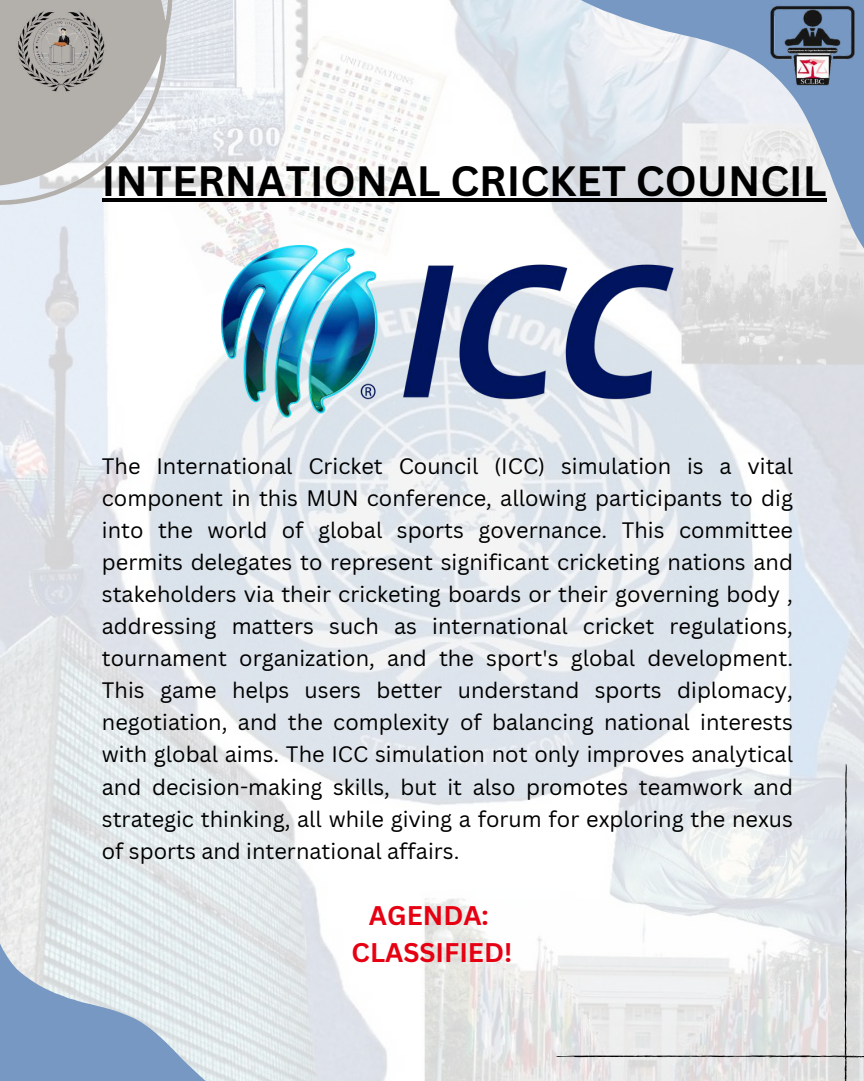
<style>
.page{position:relative;width:864px;height:1081px;background:#fff}
.page>*{position:absolute;margin:0;border:0;box-sizing:border-box;transform-origin:0 0}
.t1{font:700 41.25px "Canva Sans";color:#000}
.t2{font:700 26.25px/36.6px "Canva Sans";color:#e60012;text-align:center}
.t3{font:21.75px/32.1px "Canva Sans";color:#000;text-align:justify}
</style>
<div class="page">
<img style="left:0;top:0;width:864px;height:1080px">
<svg style="left:525px;top:0;width:339px;height:302px"></svg>
<svg style="left:0;top:810px;width:293px;height:270px;background:#cfdae3"></svg>
<svg style="left:0;top:0;width:173px;height:205px;background:#cbcbca"></svg>
<svg style="left:555px;top:762px;width:309px;height:318px"></svg>
<img style="left:0;top:0;width:123px;height:105px">
<img style="left:771px;top:4px;width:83px;height:82px">
<img style="left:221px;top:245px;width:453px;height:172px">
<hr style="left:102px;top:198px;width:725px;height:4px;background:#000">
<h1 class="t1" style="left:102px;top:151px;width:726px">INTERNATIONAL CRICKET COUNCIL</h1>
<p class="t3" style="left:102px;top:449px;width:693px">The International Cricket Council (ICC) simulation is a vital component in this MUN conference, allowing participants to dig into the world of global sports governance. This committee permits delegates to represent significant cricketing nations and stakeholders via their cricketing boards or their governing body , addressing matters such as international cricket regulations, tournament organization, and the sport's global development.<br>This game helps users better understand sports diplomacy, negotiation, and the complexity of balancing national interests with global aims. The ICC simulation not only improves analytical and decision-making skills, but it also promotes teamwork and strategic thinking, all while giving a forum for exploring the nexus of sports and international affairs.</p>
<p class="t2" style="left:352px;top:896px;width:162px">AGENDA:<br>CLASSIFIED!</p>
</div>
